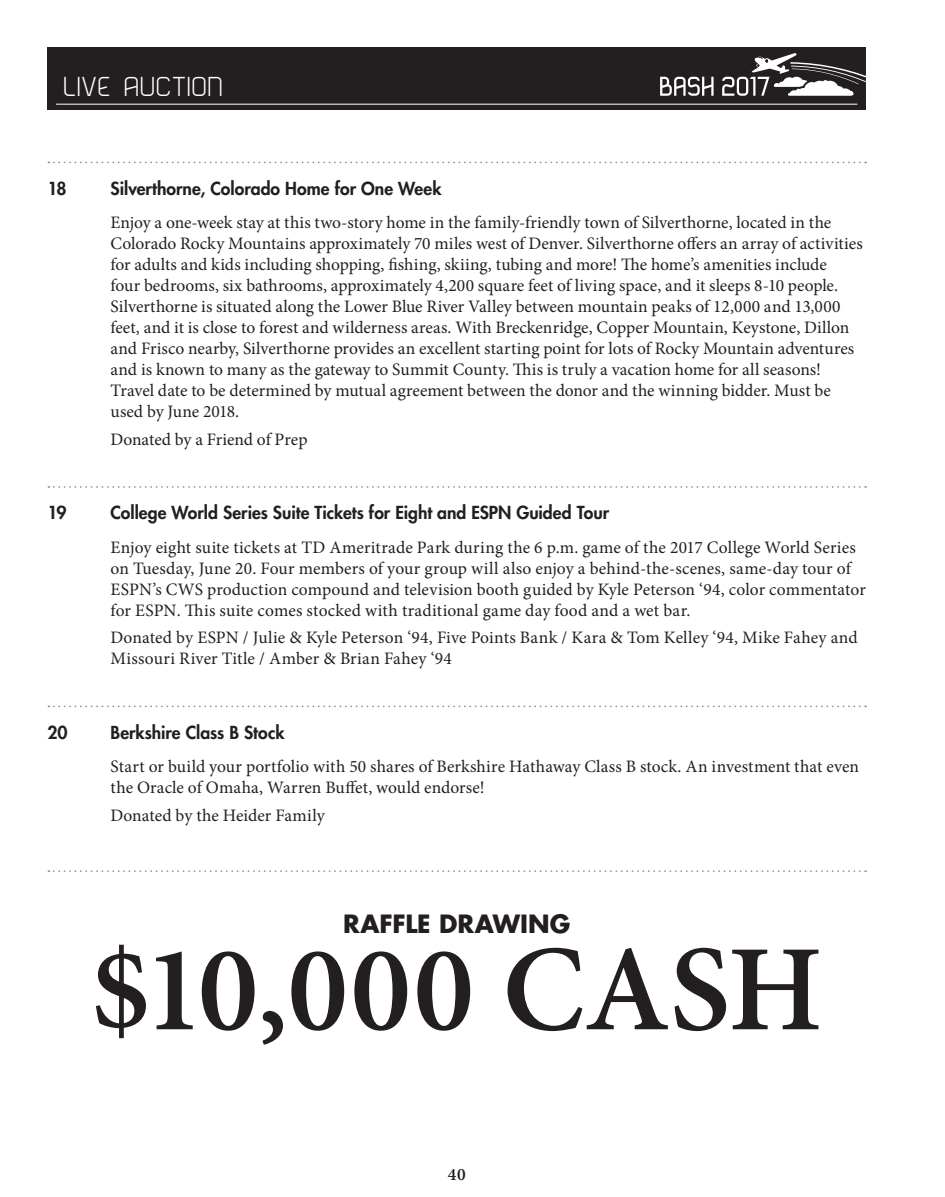
<style>
.page{position:relative;width:945px;height:1197px;background:#fff}
.page>*{position:absolute;margin:0;border:0;box-sizing:border-box;transform-origin:0 0}
.AUCTION_LISTING_HEAD{font:600 122.5px "Minion Pro";letter-spacing:-.005em;color:#231f20}
.PAGE_HEADING{font:100 31.85px "Bender";letter-spacing:.035em;color:#fff}
.AUCTION_LISTING_HEAD-2{font:700 24.5px "Futura Std";letter-spacing:-.005em;color:#231f20}
.LIVE_AUCTION_DESCRIP{font:17.5px/21px "Minion Pro";color:#231f20}
.AUCTION_LISTING_HEAD-3{font:800 17.5px "Futura Std";color:#231f20}
.t1{font:600 17.5px "Minion Pro";color:#231f20}
</style>
<div class="page">
<div style="left:47px;top:47px;width:819px;height:63px;background:#231f20"></div>
<hr style="left:56px;top:104px;width:801px;height:1px;background:#fff">
<svg style="left:722px;top:53px;width:144px;height:43px"></svg>
<svg style="left:660px;top:77px;width:54px;height:19px"></svg>
<svg style="left:48px;top:162px;width:818px;height:1px"></svg>
<svg style="left:48px;top:486px;width:818px;height:2px"></svg>
<svg style="left:48px;top:706px;width:818px;height:1px"></svg>
<svg style="left:48px;top:870px;width:818px;height:2px"></svg>
<p class="PAGE_HEADING" style="left:63px;top:70px;width:161px">LIVE AUCTION</p>
<p class="AUCTION_LISTING_HEAD-3" style="left:48px;top:177px;width:20px">18</p>
<p class="AUCTION_LISTING_HEAD-3" style="left:111px;top:177px;width:332px">Silverthorne, Colorado Home for One Week</p>
<p class="LIVE_AUCTION_DESCRIP" style="left:111px;top:212px;width:754px">Enjoy a one-week stay at this two-story home in the family-friendly town of Silverthorne, located in the Colorado Rocky Mountains approximately 70 miles west of Denver. Silverthorne offers an array of activities for adults and kids including shopping, fishing, skiing, tubing and more! The home’s amenities include<br>four bedrooms, six bathrooms, approximately 4,200 square feet of living space, and it sleeps 8-10 people.<br>Silverthorne is situated along the Lower Blue River Valley between mountain peaks of 12,000 and 13,000 feet, and it is close to forest and wilderness areas. With Breckenridge, Copper Mountain, Keystone, Dillon and Frisco nearby, Silverthorne provides an excellent starting point for lots of Rocky Mountain adventures and is known to many as the gateway to Summit County. This is truly a vacation home for all seasons!<br>Travel date to be determined by mutual agreement between the donor and the winning bidder. Must be used by June 2018.</p>
<p class="LIVE_AUCTION_DESCRIP" style="left:111px;top:429px;width:198px">Donated by a Friend of Prep</p>
<p class="AUCTION_LISTING_HEAD-3" style="left:48px;top:502px;width:20px">19</p>
<p class="AUCTION_LISTING_HEAD-3" style="left:111px;top:502px;width:500px">College World Series Suite Tickets for Eight and ESPN Guided Tour</p>
<p class="LIVE_AUCTION_DESCRIP" style="left:111px;top:537px;width:757px">Enjoy eight suite tickets at TD Ameritrade Park during the 6 p.m. game of the 2017 College World Series on Tuesday, June 20. Four members of your group will also enjoy a behind-the-scenes, same-day tour of ESPN’s CWS production compound and television booth guided by Kyle Peterson ‘94, color commentator for ESPN. This suite comes stocked with traditional game day food and a wet bar.</p>
<p class="LIVE_AUCTION_DESCRIP" style="left:111px;top:627px;width:749px">Donated by ESPN / Julie &amp; Kyle Peterson ‘94, Five Points Bank / Kara &amp; Tom Kelley ‘94, Mike Fahey and<br>Missouri River Title / Amber &amp; Brian Fahey ‘94</p>
<p class="AUCTION_LISTING_HEAD-3" style="left:48px;top:721px;width:22px">20</p>
<p class="AUCTION_LISTING_HEAD-3" style="left:111px;top:721px;width:176px">Berkshire Class B Stock</p>
<p class="LIVE_AUCTION_DESCRIP" style="left:111px;top:756px;width:750px">Start or build your portfolio with 50 shares of Berkshire Hathaway Class B stock. An investment that even the Oracle of Omaha, Warren Buffet, would endorse!</p>
<p class="LIVE_AUCTION_DESCRIP" style="left:111px;top:805px;width:216px">Donated by the Heider Family</p>
<p class="AUCTION_LISTING_HEAD-2" style="left:343px;top:908px;width:229px">RAFFLE DRAWING</p>
<p class="AUCTION_LISTING_HEAD" style="left:91px;top:905px;width:734px">$10,000 CASH</p>
<p class="t1" style="left:448px;top:1162px;width:19px">40</p>
</div>
